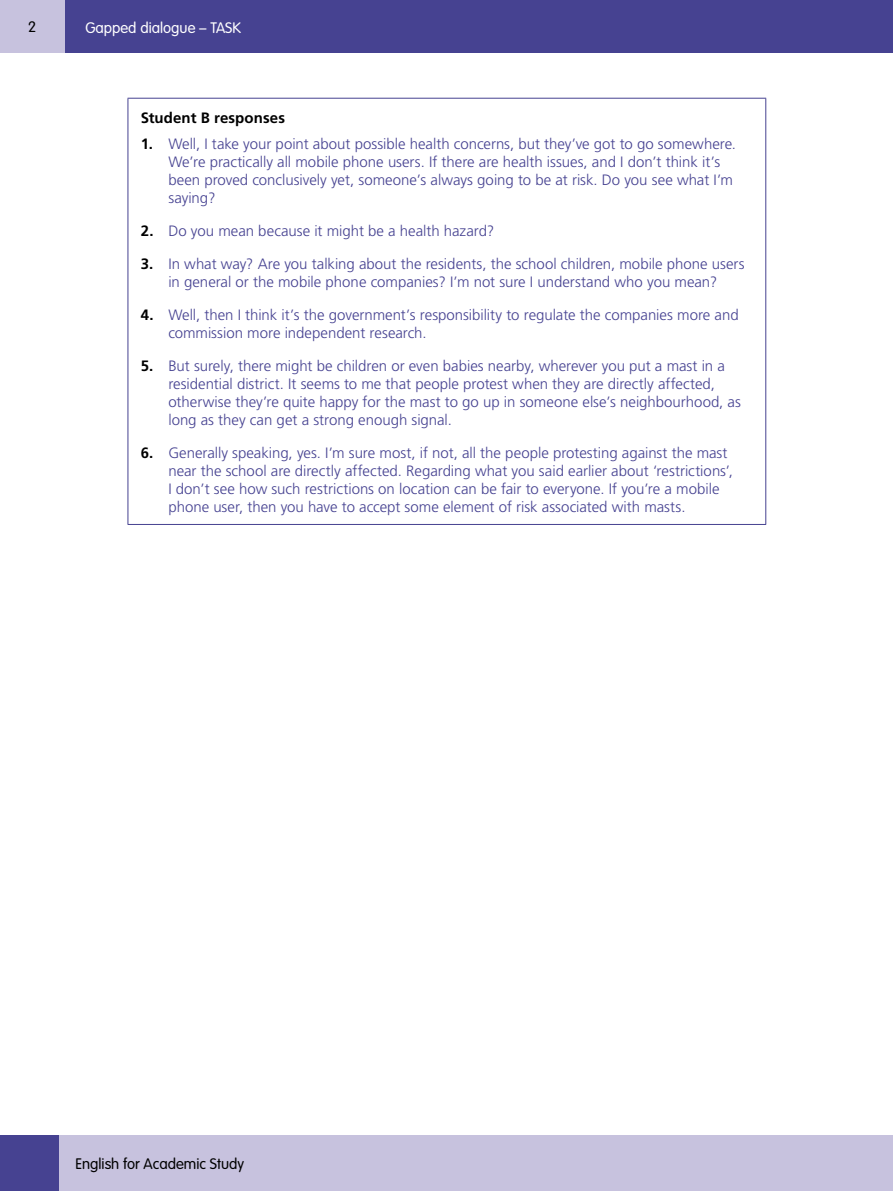
<style>
.page{position:relative;width:893px;height:1191px;background:#fff}
.page>*{position:absolute;margin:0;border:0;box-sizing:border-box;transform-origin:0 0}
.t1{font:300 15px/18px "Frutiger";color:#464291}
.t2{font:300 15px "VAG Rounded";color:#000}
.t3{font:300 15px "VAG Rounded";color:#fff}
.t4{font:700 15px "Frutiger";letter-spacing:.005em;color:#000}
.s1{font-weight:700;color:#000}
</style>
<div class="page">
<div style="left:58px;top:1135px;width:835px;height:56px;background:#c7c2de"></div>
<div style="left:0;top:1135px;width:58px;height:56px;background:#464291"></div>
<div style="left:0;top:0;width:893px;height:52px;background:#464291"></div>
<div style="left:0;top:0;width:64px;height:52px;background:#c7c2de"></div>
<hr style="left:128px;top:98px;width:638px;height:1px;background:#464291">
<hr style="left:128px;top:99px;width:1px;height:425px;background:#464291">
<hr style="left:765px;top:99px;width:1px;height:425px;background:#464291">
<hr style="left:128px;top:524px;width:638px;height:1px;background:#464291">
<p class="t2" style="left:28px;top:18px;width:10px">2</p>
<p class="t3" style="left:85px;top:20px;width:157px">Gapped dialogue – TASK</p>
<p class="t4" style="left:141px;top:109px;width:146px">Student B responses</p>
<p class="t1" style="left:168px;top:135px;width:569px;text-indent:-28px"><span class="s1">1.</span> Well, I take your point about possible health concerns, but they’ve got to go somewhere.<br>We’re practically all mobile phone users. If there are health issues, and I don’t think it’s been proved conclusively yet, someone’s always going to be at risk. Do you see what I’m saying?</p>
<p class="t1" style="left:141px;top:222px;width:355px"><span class="s1">2.</span> Do you mean because it might be a health hazard?</p>
<p class="t1" style="left:141px;top:255px;width:605px;text-align:center"><span class="s1">3.</span> In what way? Are you talking about the residents, the school children, mobile phone users in general or the mobile phone companies? I’m not sure I understand who you mean?</p>
<p class="t1" style="left:168px;top:306px;width:572px;text-indent:-28px"><span class="s1">4.</span> Well, then I think it’s the government’s responsibility to regulate the companies more and commission more independent research.</p>
<p class="t1" style="left:168px;top:357px;width:574px;text-indent:-28px"><span class="s1">5.</span> But surely, there might be children or even babies nearby, wherever you put a mast in a residential district. It seems to me that people protest when they are directly affected, otherwise they’re quite happy for the mast to go up in someone else’s neighbourhood, as long as they can get a strong enough signal.</p>
<p class="t1" style="left:168px;top:444px;width:566px;text-indent:-28px"><span class="s1">6.</span> Generally speaking, yes. I’m sure most, if not, all the people protesting against the mast near the school are directly affected. Regarding what you said earlier about ‘restrictions’, I don’t see how such restrictions on location can be fair to everyone. If you’re a mobile phone user, then you have to accept some element of risk associated with masts.</p>
<p class="t2" style="left:75px;top:1155px;width:170px">English for Academic Study</p>
</div>
